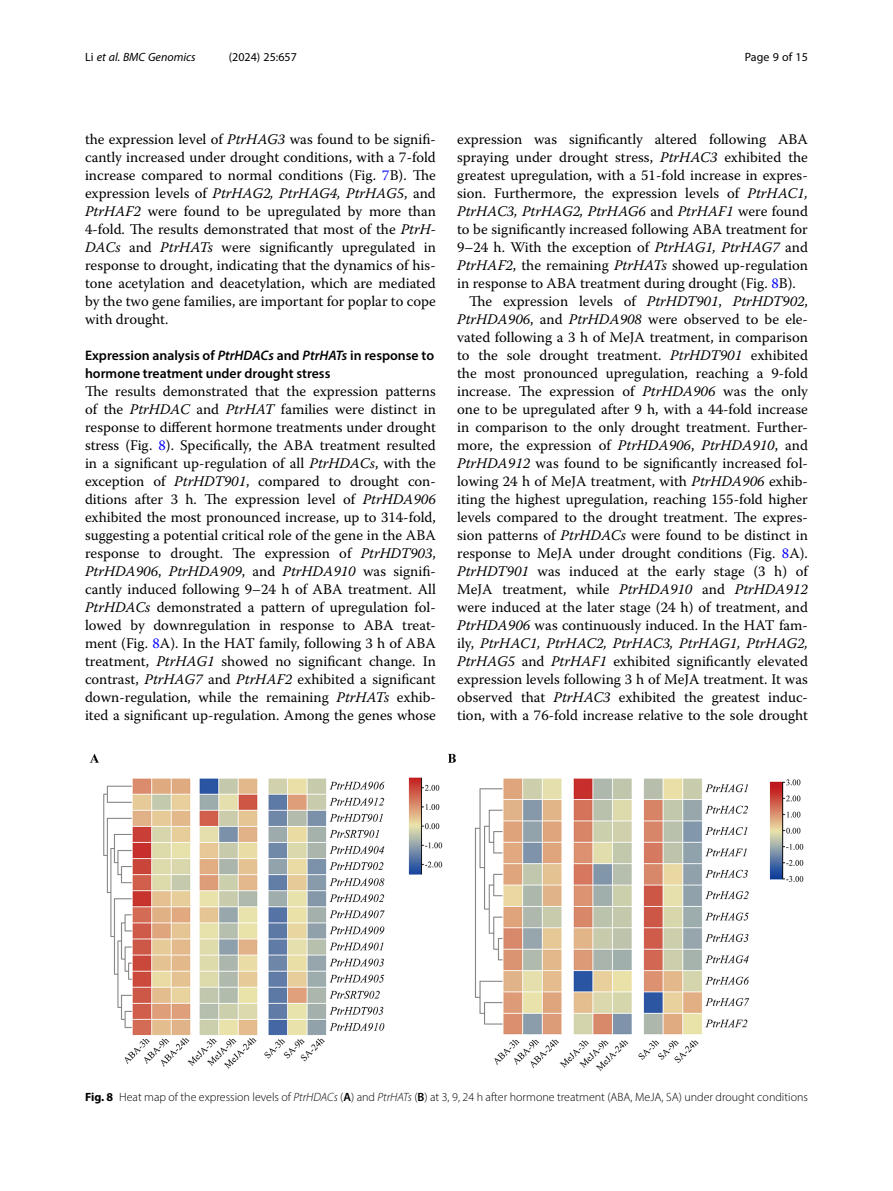
<style>
.page{position:relative;width:893px;height:1191px;background:#fff}
.page>*{position:absolute;margin:0;border:0;box-sizing:border-box;transform-origin:0 0}
.Body_Text{font:14.7px/18px "Warnock Pro";color:#000;text-align:justify}
.Body_Text_Indent{font:14.7px/18px "Warnock Pro";color:#000;text-align:justify}
.Head_2{font:600 13.8px/18px "Myriad Pro";color:#000}
.Figure_Caption{font:300 12px "Myriad Pro";color:#000}
.t1{font:12px "Myriad Pro";color:#000}
.t2{font:italic 12px "Myriad Pro";color:#000}
.s1{font-style:normal}
.s2{font-style:italic}
.s3{color:#00f}
.s4{font-weight:700}
.s5{font-weight:600}
</style>
<div class="page">
<img style="left:89px;top:753px;width:715px;height:319px">
<p class="t2" style="left:85px;top:50px;width:112px"><span class="s1">Li</span> et al. BMC Genomics</p>
<p class="t1" style="left:229px;top:50px;width:70px">(2024) 25:657</p>
<p class="t1" style="left:745px;top:50px;width:65px">Page 9 of 15</p>
<p class="Body_Text" style="left:85px;top:130px;width:352px">the expression level of <span class="s2">PtrHAG3</span> was found to be signifi&shy;cantly increased under drought conditions, with a 7-fold increase compared to normal conditions (Fig. <span class="s3">7</span>B). The expression levels of <span class="s2">PtrHAG2, PtrHAG4, PtrHAG5</span>, and <span class="s2">PtrHAF2</span> were found to be upregulated by more than 4-fold. The results demonstrated that most of the <span class="s2">PtrH-DACs</span> and <span class="s2">PtrHATs</span> were significantly upregulated in response to drought, indicating that the dynamics of his&shy;tone acetylation and deacetylation, which are mediated by the two gene families, are important for poplar to cope with drought.</p>
<p class="Head_2" style="left:85px;top:346px;width:351px">Expression analysis of <span class="s2">PtrHDACs</span> and <span class="s2">PtrHATs</span> in response to hormone treatment under drought stress</p>
<p class="Body_Text" style="left:85px;top:382px;width:352px">The results demonstrated that the expression patterns of the <span class="s2">PtrHDAC</span> and <span class="s2">PtrHAT</span> families were distinct in response to different hormone treatments under drought stress (Fig. <span class="s3">8</span>). Specifically, the ABA treatment resulted in a significant up-regulation of all <span class="s2">PtrHDACs</span>, with the exception of <span class="s2">PtrHDT901</span>, compared to drought con&shy;ditions after 3 h. The expression level of <span class="s2">PtrHDA906 </span>exhibited the most pronounced increase, up to 314-fold, suggesting a potential critical role of the gene in the ABA response to drought. The expression of <span class="s2">PtrHDT903</span>, <span class="s2">PtrHDA906</span>, <span class="s2">PtrHDA909</span>, and <span class="s2">PtrHDA910</span> was signifi&shy;cantly induced following 9–24 h of ABA treatment. All <span class="s2">PtrHDACs</span> demonstrated a pattern of upregulation fol&shy;lowed by downregulation in response to ABA treat&shy;ment (Fig. <span class="s3">8</span>A). In the HAT family, following 3 h of ABA treatment, <span class="s2">PtrHAG1</span> showed no significant change. In contrast, <span class="s2">PtrHAG7</span> and <span class="s2">PtrHAF2</span> exhibited a significant down-regulation, while the remaining <span class="s2">PtrHATs</span> exhib&shy;ited a significant up-regulation. Among the genes whose</p>
<p class="Body_Text" style="left:457px;top:130px;width:352px">expression was significantly altered following ABA spraying under drought stress, <span class="s2">PtrHAC3</span> exhibited the greatest upregulation, with a 51-fold increase in expres&shy;sion. Furthermore, the expression levels of <span class="s2">PtrHAC1, PtrHAC3, PtrHAG2, PtrHAG6</span> and <span class="s2">PtrHAF1</span> were found to be significantly increased following ABA treatment for 9–24 h. With the exception of <span class="s2">PtrHAG1, PtrHAG7</span> and <span class="s2">PtrHAF2</span>, the remaining <span class="s2">PtrHATs</span> showed up-regulation in response to ABA treatment during drought (Fig. <span class="s3">8</span>B).</p>
<p class="Body_Text_Indent" style="left:457px;top:292px;width:352px;text-indent:12px">The expression levels of <span class="s2">PtrHDT901</span>, <span class="s2">PtrHDT902</span>, <span class="s2">PtrHDA906</span>, and <span class="s2">PtrHDA908</span> were observed to be ele&shy;vated following a 3 h of MeJA treatment, in comparison to the sole drought treatment. <span class="s2">PtrHDT901</span> exhibited the most pronounced upregulation, reaching a 9-fold increase. The expression of <span class="s2">PtrHDA906</span> was the only one to be upregulated after 9 h, with a 44-fold increase in comparison to the only drought treatment. Further&shy;more, the expression of <span class="s2">PtrHDA906</span>, <span class="s2">PtrHDA910</span>, and <span class="s2">PtrHDA912</span> was found to be significantly increased fol&shy;lowing 24 h of MeJA treatment, with <span class="s2">PtrHDA906</span> exhib&shy;iting the highest upregulation, reaching 155-fold higher levels compared to the drought treatment. The expres&shy;sion patterns of <span class="s2">PtrHDACs</span> were found to be distinct in response to MeJA under drought conditions (Fig. <span class="s3">8</span>A).<br><span class="s2">PtrHDT901</span> was induced at the early stage (3 h) of MeJA treatment, while <span class="s2">PtrHDA910</span> and <span class="s2">PtrHDA912 </span>were induced at the later stage (24 h) of treatment, and <span class="s2">PtrHDA906</span> was continuously induced. In the HAT fam&shy;ily, <span class="s2">PtrHAC1, PtrHAC2, PtrHAC3, PtrHAG1, PtrHAG2, PtrHAG5</span> and <span class="s2">PtrHAF1</span> exhibited significantly elevated expression levels following 3 h of MeJA treatment. It was observed that <span class="s2">PtrHAC3</span> exhibited the greatest induc&shy;tion, with a 76-fold increase relative to the sole drought</p>
<p class="Figure_Caption" style="left:85px;top:1089px;width:724px"><span class="s4">Fig. 8</span> Heat map of the expression levels of <span class="s2">PtrHDACs</span> (<span class="s5">A</span>) and <span class="s2">PtrHATs</span> (<span class="s5">B</span>) at 3, 9, 24 h after hormone treatment (ABA, MeJA, SA) under drought conditions</p>
</div>
